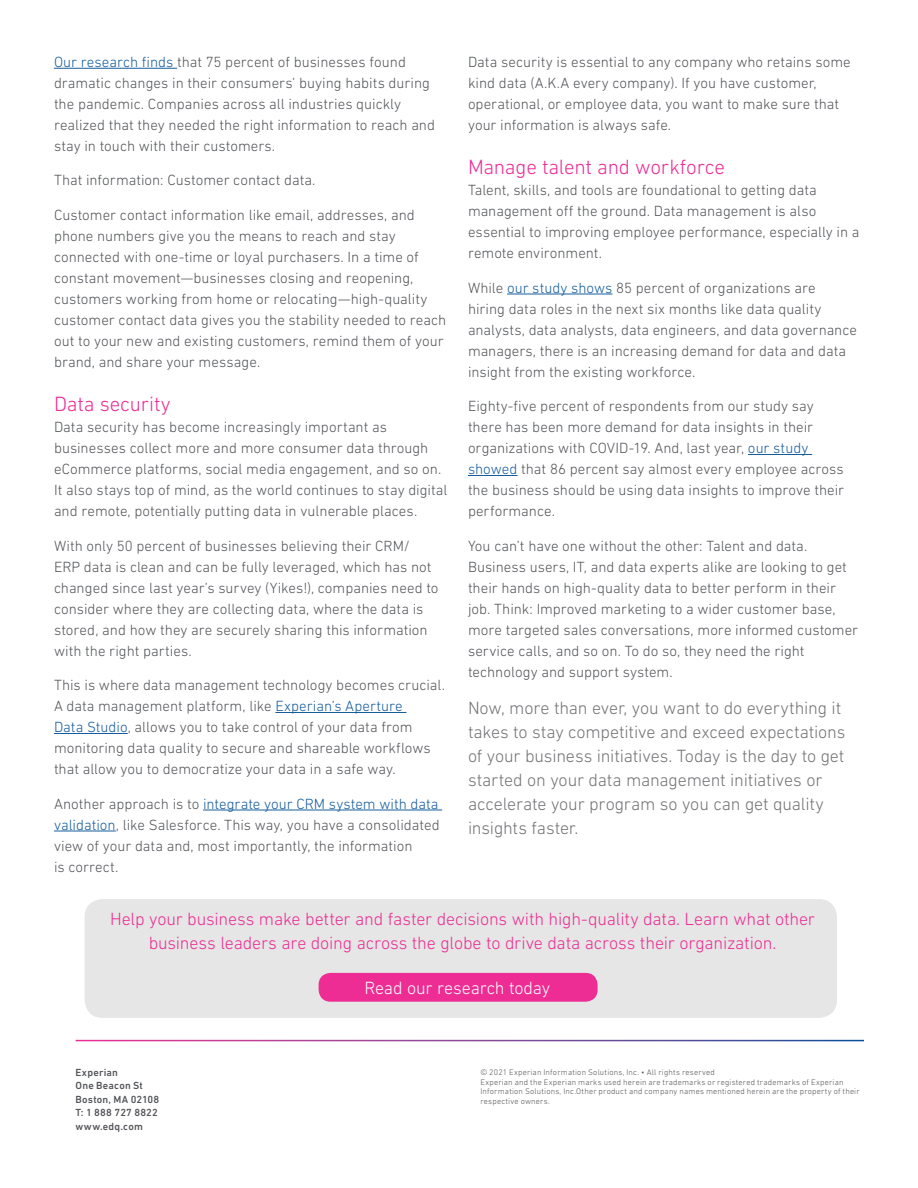
<style>
.page{position:relative;width:918px;height:1188px;background:#fff}
.page>*{position:absolute;margin:0;border:0;box-sizing:border-box;transform-origin:0 0}
.Headline_14_16{font:300 21px "DIN Next W1 G";letter-spacing:-.01em;color:#ed2d94}
.Introduction_12_16{font:300 18px/24px "DIN Next W1 G";letter-spacing:-.01em;color:#747478}
.Introduction_12_16-2{font:300 18px/24px "DIN Next W1 G";letter-spacing:-.01em;color:#ed2d94;text-align:center}
.Introduction_12_16-3{font:300 18px "DIN Next W1 G";letter-spacing:-.01em;color:#fff}
.Body_text_10_14{font:300 15px/21px "DIN Next W1 G";color:#54555a}
.Footer_address_7_9{font:500 10.5px "DIN Next W1 G";letter-spacing:.02em;color:#54555a}
.Footer_5_5_6_5{font:300 8.25px/9.8px "DIN Next W1 G";letter-spacing:.02em;color:#54555a}
.s1{color:#175d9e}
</style>
<div class="page">
<hr style="left:54px;top:68px;width:123px;height:1px;background:#175d9e">
<hr style="left:275px;top:712px;width:131px;height:1px;background:#175d9e">
<hr style="left:54px;top:733px;width:74px;height:1px;background:#175d9e">
<hr style="left:203px;top:810px;width:239px;height:1px;background:#175d9e">
<hr style="left:54px;top:831px;width:62px;height:1px;background:#175d9e">
<hr style="left:507px;top:294px;width:105px;height:1px;background:#175d9e">
<hr style="left:748px;top:454px;width:64px;height:1px;background:#175d9e">
<hr style="left:468px;top:475px;width:50px;height:1px;background:#175d9e">
<div style="left:85px;top:899px;width:752px;height:119px;background:#e5e6e5;border-radius:18px"></div>
<div style="left:319px;top:973px;width:279px;height:29px;background:#ed2d94;border-radius:12px"></div>
<p class="Body_text_10_14" style="left:54px;top:51px;width:383px"><span class="s1">Our research finds</span> that 75 percent of businesses found dramatic changes in their consumers’ buying habits during the pandemic. Companies across all industries quickly realized that they needed the right information to reach and stay in touch with their customers.</p>
<p class="Body_text_10_14" style="left:54px;top:169px;width:263px">That information: Customer contact data.</p>
<p class="Body_text_10_14" style="left:54px;top:204px;width:394px">Customer contact information like email, addresses, and phone numbers give you the means to reach and stay connected with one-time or loyal purchasers. In a time of constant movement—businesses closing and reopening, customers working from home or relocating—high-quality customer contact data gives you the stability needed to reach out to your new and existing customers, remind them of your brand, and share your message.</p>
<p class="Headline_14_16" style="left:54px;top:392px;width:118px">Data security</p>
<p class="Body_text_10_14" style="left:54px;top:416px;width:395px">Data security has become increasingly important as businesses collect more and more consumer data through eCommerce platforms, social media engagement, and so on.<br>It also stays top of mind, as the world continues to stay digital and remote, potentially putting data in vulnerable places.</p>
<p class="Body_text_10_14" style="left:54px;top:535px;width:386px">With only 50 percent of businesses believing their CRM/ ERP data is clean and can be fully leveraged, which has not changed since last year’s survey (Yikes!), companies need to consider where they are collecting data, where the data is stored, and how they are securely sharing this information with the right parties.</p>
<p class="Body_text_10_14" style="left:54px;top:674px;width:392px">This is where data management technology becomes crucial.<br>A data management platform, like <span class="s1">Experian’s Aperture<br>Data Studio</span>, allows you to take control of your data from monitoring data quality to secure and shareable workflows that allow you to democratize your data in a safe way.</p>
<p class="Body_text_10_14" style="left:54px;top:793px;width:387px">Another approach is to <span class="s1">integrate your CRM system with data validation</span>, like Salesforce. This way, you have a consolidated view of your data and, most importantly, the information<br>is correct.</p>
<p class="Body_text_10_14" style="left:468px;top:51px;width:384px">Data security is essential to any company who retains some kind data (A.K.A every company). If you have customer, operational, or employee data, you want to make sure that your information is always safe.</p>
<p class="Headline_14_16" style="left:468px;top:155px;width:259px">Manage talent and workforce</p>
<p class="Body_text_10_14" style="left:468px;top:179px;width:393px">Talent, skills, and tools are foundational to getting data management off the ground. Data management is also essential to improving employee performance, especially in a remote environment.</p>
<p class="Body_text_10_14" style="left:468px;top:277px;width:391px">While <span class="s1">our study shows</span> 85 percent of organizations are<br>hiring data roles in the next six months like data quality analysts, data analysts, data engineers, and data governance managers, there is an increasing demand for data and data insight from the existing workforce.</p>
<p class="Body_text_10_14" style="left:468px;top:395px;width:378px">Eighty-five percent of respondents from our study say there has been more demand for data insights in their organizations with COVID-19. And, last year, <span class="s1">our study showed</span> that 86 percent say almost every employee across the business should be using data insights to improve their performance.</p>
<p class="Body_text_10_14" style="left:468px;top:535px;width:392px">You can’t have one without the other: Talent and data.<br>Business users, IT, and data experts alike are looking to get their hands on high-quality data to better perform in their job. Think: Improved marketing to a wider customer base, more targeted sales conversations, more informed customer service calls, and so on. To do so, they need the right technology and support system.</p>
<p class="Introduction_12_16" style="left:468px;top:696px;width:379px">Now, more than ever, you want to do everything it takes to stay competitive and exceed expectations of your business initiatives. Today is the day to get started on your data management initiatives or accelerate your program so you can get quality insights faster.</p>
<p class="Introduction_12_16-2" style="left:110px;top:907px;width:707px">Help your business make better and faster decisions with high-quality data. Learn what other business leaders are doing across the globe to drive data across their organization.</p>
<p class="Introduction_12_16-3" style="left:364px;top:978px;width:187px">Read our research today</p>
<p class="Footer_address_7_9" style="left:76px;top:1066px;width:44px">Experian</p>
<p class="Footer_address_7_9" style="left:76px;top:1079px;width:69px">One Beacon St</p>
<p class="Footer_address_7_9" style="left:76px;top:1093px;width:85px">Boston, MA 02108</p>
<p class="Footer_address_7_9" style="left:76px;top:1106px;width:84px">T: 1 888 727 8822</p>
<p class="Footer_address_7_9" style="left:76px;top:1120px;width:69px">www.edq.com</p>
<p class="Footer_5_5_6_5" style="left:480px;top:1067px;width:236px">© 2021 Experian Information Solutions, Inc. • All rights reserved</p>
<p class="Footer_5_5_6_5" style="left:480px;top:1077px;width:381px">Experian and the Experian marks used herein are trademarks or registered trademarks of Experian<br>Information Solutions, Inc.Other product and company names mentioned herein are the property of their respective owners.</p>
</div>
